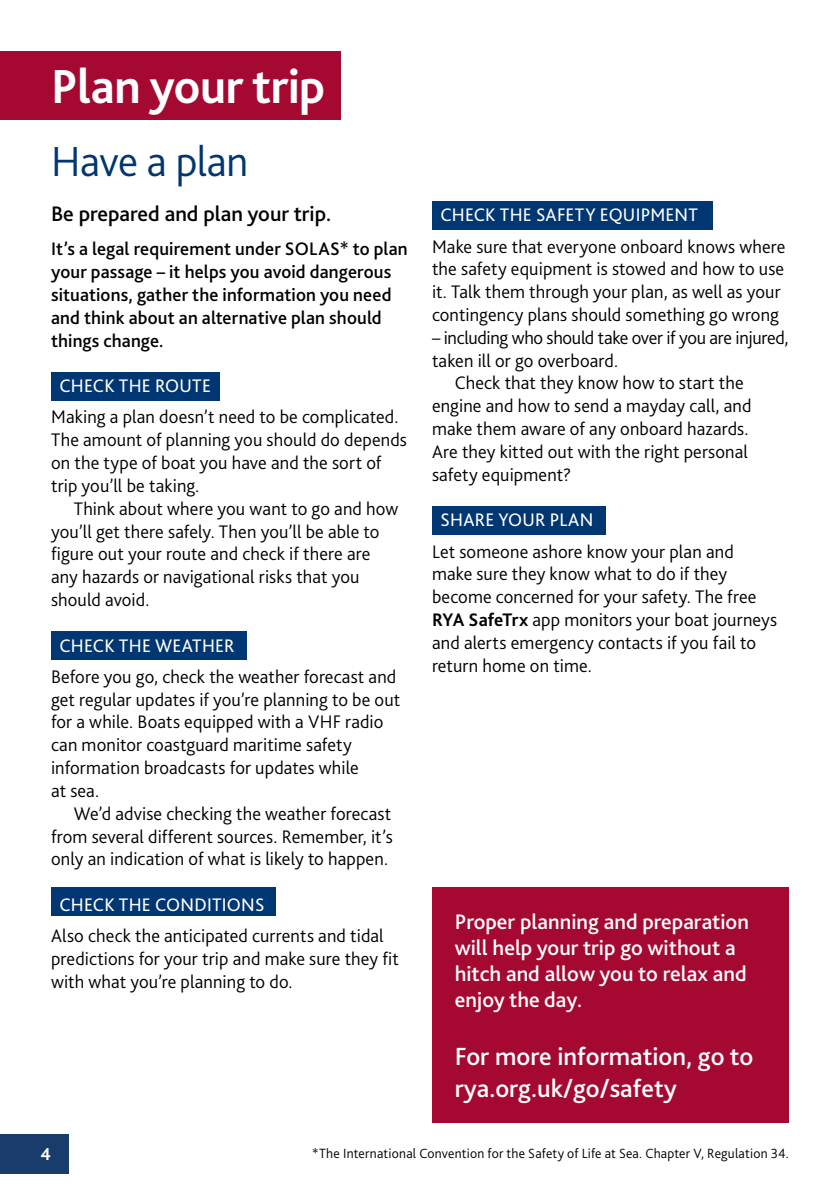
<style>
.page{position:relative;width:840px;height:1191px;background:#fff}
.page>*{position:absolute;margin:0;border:0;box-sizing:border-box;transform-origin:0 0}
.t1{font:700 50px "Bliss 2";letter-spacing:-.01em;color:#fff}
.t2{font:300 44px "Bliss 2";letter-spacing:-.01em;color:#003671}
.t3{font:500 26px/32px "Bliss 2";color:#fff}
.t4{font:500 22px/26px "Bliss 2";color:#fff}
.t5{font:500 22px "Bliss 2";color:#000}
.t6{font:300 19px/22.8px "Bliss 2";letter-spacing:.005em;color:#000}
.t7{font:500 19px/22.8px "Bliss 2";letter-spacing:.005em;color:#000}
.t8{font:19px "Bliss 2";letter-spacing:.015em;color:#fff}
.t9{font:300 19px "Bliss 2";letter-spacing:-.02em;color:#000}
.t10{font:700 18px "Bliss 2";color:#fff}
.t11{font:300 14px "Bliss 2";letter-spacing:.015em;color:#000}
.s1{font-weight:700}
</style>
<div class="page">
<div style="left:0;top:51px;width:340px;height:68px;background:#a50931"></div>
<div style="left:432px;top:887px;width:356px;height:236px;background:#a50931"></div>
<div style="left:51px;top:372px;width:168px;height:28px;background:#003671"></div>
<div style="left:51px;top:631px;width:195px;height:29px;background:#003671"></div>
<div style="left:51px;top:887px;width:225px;height:29px;background:#003671"></div>
<div style="left:432px;top:201px;width:280px;height:29px;background:#003671"></div>
<div style="left:432px;top:506px;width:172px;height:28px;background:#003671"></div>
<div style="left:0;top:1134px;width:68px;height:40px;background:#1a3c6d"></div>
<h1 class="t1" style="left:51px;top:56px;width:275px">Plan your trip</h1>
<h2 class="t2" style="left:51px;top:134px;width:198px">Have a plan</h2>
<p class="t5" style="left:51px;top:200px;width:281px">Be prepared and plan your trip.</p>
<p class="t7" style="left:51px;top:237px;width:358px">It’s a legal requirement under SOLAS* to plan your passage – it helps you avoid dangerous situations, gather the information you need and think about an alternative plan should things change.</p>
<p class="t8" style="left:60px;top:374px;width:153px">CHECK THE ROUTE</p>
<p class="t6" style="left:51px;top:406px;width:357px">Making a plan doesn’t need to be complicated.<br>The amount of planning you should do depends on the type of boat you have and the sort of trip you’ll be taking.</p>
<p class="t6" style="left:51px;top:497px;width:348px;text-indent:23px">Think about where you want to go and how you’ll get there safely. Then you’ll be able to figure out your route and check if there are any hazards or navigational risks that you should avoid.</p>
<p class="t8" style="left:60px;top:633px;width:176px">CHECK THE WEATHER</p>
<p class="t6" style="left:51px;top:665px;width:350px">Before you go, check the weather forecast and get regular updates if you’re planning to be out for a while. Boats equipped with a VHF radio can monitor coastguard maritime safety information broadcasts for updates while<br>at sea.</p>
<p class="t6" style="left:51px;top:802px;width:343px;text-align:justify;text-indent:23px">We’d advise checking the weather forecast from several different sources. Remember, it’s only an indication of what is likely to happen.</p>
<p class="t8" style="left:60px;top:892px;width:206px">CHECK THE CONDITIONS</p>
<p class="t6" style="left:51px;top:924px;width:349px">Also check the anticipated currents and tidal predictions for your trip and make sure they fit with what you’re planning to do.</p>
<p class="t8" style="left:440px;top:203px;width:259px">CHECK THE SAFETY EQUIPMENT</p>
<p class="t6" style="left:432px;top:235px;width:355px">Make sure that everyone onboard knows where the safety equipment is stowed and how to use it. Talk them through your plan, as well as your contingency plans should something go wrong</p>
<p class="t9" style="left:432px;top:326px;width:358px">– including who should take over if you are injured,</p>
<p class="t6" style="left:432px;top:349px;width:187px">taken ill or go overboard.</p>
<p class="t6" style="left:454px;top:372px;width:290px">Check that they know how to start the</p>
<p class="t6" style="left:432px;top:394px;width:321px">engine and how to send a mayday call, and</p>
<p class="t6" style="left:432px;top:417px;width:318px">make them aware of any onboard hazards.</p>
<p class="t6" style="left:432px;top:440px;width:317px">Are they kitted out with the right personal</p>
<p class="t6" style="left:432px;top:463px;width:141px">safety equipment?</p>
<p class="t8" style="left:440px;top:508px;width:154px">SHARE YOUR PLAN</p>
<p class="t6" style="left:432px;top:540px;width:346px">Let someone ashore know your plan and make sure they know what to do if they become concerned for your safety. The free <span class="s1">RYA SafeTrx</span> app monitors your boat journeys and alerts emergency contacts if you fail to return home on time.</p>
<p class="t4" style="left:454px;top:908px;width:295px">Proper planning and preparation will help your trip go without a hitch and allow you to relax and enjoy the day.</p>
<h3 class="t3" style="left:454px;top:1040px;width:300px">For more information, go to rya.org.uk/go/safety</h3>
<p class="t10" style="left:40px;top:1143px;width:12px">4</p>
<p class="t11" style="left:312px;top:1144px;width:478px">*The International Convention for the Safety of Life at Sea. Chapter V, Regulation 34.</p>
</div>
